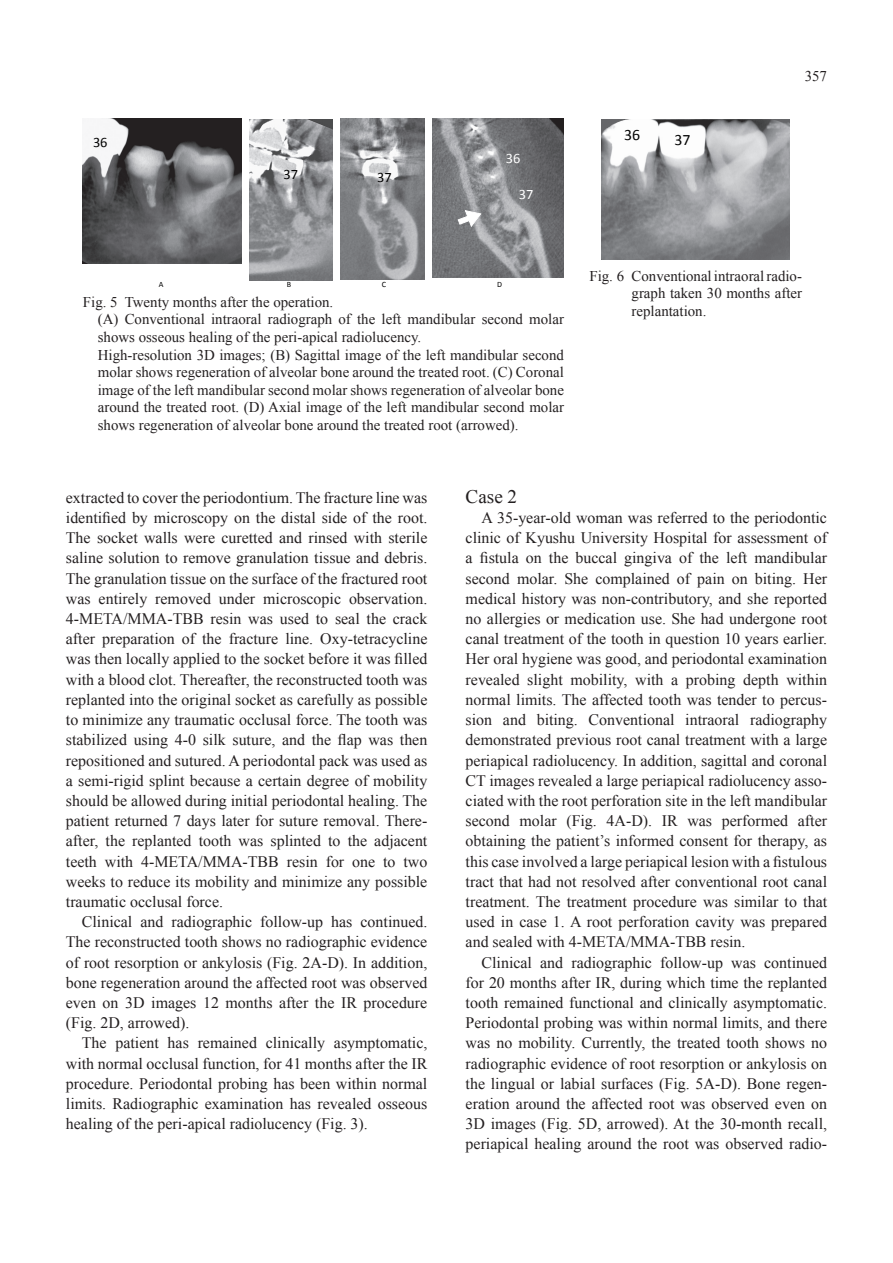
<style>
.page{position:relative;width:893px;height:1263px;background:#fff}
.page>*{position:absolute;margin:0;border:0;box-sizing:border-box;transform-origin:0 0}
.t1{font:19.2px "Times New Roman";color:#231f20}
.t2{font:15.9px/20.2px "Times New Roman";color:#231f20;text-align:justify}
.t3{font:15.9px "Calibri";color:#030303}
.t4{font:14.85px/17.5px "Times New Roman";color:#231f20}
.t5{font:14.4px "Calibri";color:#030303}
.t6{font:14.4px "Calibri";color:#fff}
.t7{font:8.1px "Calibri";color:#030303}
</style>
<div class="page">
<img style="left:602px;top:119px;width:188px;height:141px">
<img style="left:250px;top:119px;width:82px;height:161px">
<img style="left:341px;top:119px;width:83px;height:161px">
<img style="left:83px;top:119px;width:158px;height:144px">
<img style="left:433px;top:119px;width:131px;height:158px">
<svg style="left:457px;top:209px;width:25px;height:19px"></svg>
<p class="t5" style="left:93px;top:133px;width:16px">36</p>
<p class="t5" style="left:283px;top:165px;width:16px">37</p>
<p class="t5" style="left:377px;top:168px;width:16px">37</p>
<p class="t6" style="left:506px;top:149px;width:16px">36</p>
<p class="t6" style="left:519px;top:185px;width:16px">37</p>
<p class="t3" style="left:624px;top:124px;width:18px">36</p>
<p class="t3" style="left:674px;top:130px;width:18px">37</p>
<p class="t4" style="left:805px;top:67px;width:24px">357</p>
<p class="t7" style="left:159px;top:280px;width:6px">A</p>
<p class="t7" style="left:287px;top:280px;width:6px">B</p>
<p class="t7" style="left:382px;top:280px;width:6px">C</p>
<p class="t7" style="left:497px;top:280px;width:6px">D</p>
<p class="t4" style="left:98px;top:293px;width:468px;text-indent:-15px">Fig. 5 Twenty months after the operation.<br>(A) Conventional intraoral radiograph of the left mandibular second molar shows osseous healing of the peri-apical radiolucency.<br>High-resolution 3D images; (B) Sagittal image of the left mandibular second molar shows regeneration of alveolar bone around the treated root. (C) Coronal image of the left mandibular second molar shows regeneration of alveolar bone around the treated root. (D) Axial image of the left mandibular second molar shows regeneration of alveolar bone around the treated root (arrowed).</p>
<p class="t4" style="left:632px;top:267px;width:172px;text-align:justify;text-indent:-42px">Fig. 6 Conventional intraoral radio&shy;graph taken 30 months after replantation.</p>
<p class="t2" style="left:66px;top:487px;width:363px">extracted to cover the periodontium. The fracture line was identified by microscopy on the distal side of the root.<br>The socket walls were curetted and rinsed with sterile saline solution to remove granulation tissue and debris.<br>The granulation tissue on the surface of the fractured root was entirely removed under microscopic observation.<br>4-META/MMA-TBB resin was used to seal the crack after preparation of the fracture line. Oxy-tetracycline was then locally applied to the socket before it was filled with a blood clot. Thereafter, the reconstructed tooth was replanted into the original socket as carefully as possible to minimize any traumatic occlusal force. The tooth was stabilized using 4-0 silk suture, and the flap was then repositioned and sutured. A periodontal pack was used as a semi-rigid splint because a certain degree of mobility should be allowed during initial periodontal healing. The patient returned 7 days later for suture removal. There&shy;after, the replanted tooth was splinted to the adjacent teeth with 4-META/MMA-TBB resin for one to two weeks to reduce its mobility and minimize any possible traumatic occlusal force.</p>
<p class="t2" style="left:66px;top:911px;width:363px;text-indent:16px">Clinical and radiographic follow-up has continued.<br>The reconstructed tooth shows no radiographic evidence of root resorption or ankylosis (Fig. 2A-D). In addition, bone regeneration around the affected root was observed even on 3D images 12 months after the IR procedure (Fig. 2D, arrowed).</p>
<p class="t2" style="left:66px;top:1033px;width:363px;text-indent:16px">The patient has remained clinically asymptomatic, with normal occlusal function, for 41 months after the IR procedure. Periodontal probing has been within normal limits. Radiographic examination has revealed osseous healing of the peri-apical radiolucency (Fig. 3).</p>
<p class="t1" style="left:466px;top:483px;width:53px">Case 2</p>
<p class="t2" style="left:466px;top:507px;width:363px;text-indent:16px">A 35-year-old woman was referred to the periodontic clinic of Kyushu University Hospital for assessment of a fistula on the buccal gingiva of the left mandibular second molar. She complained of pain on biting. Her medical history was non-contributory, and she reported no allergies or medication use. She had undergone root canal treatment of the tooth in question 10 years earlier.<br>Her oral hygiene was good, and periodontal examination revealed slight mobility, with a probing depth within normal limits. The affected tooth was tender to percus&shy;sion and biting. Conventional intraoral radiography demonstrated previous root canal treatment with a large periapical radiolucency. In addition, sagittal and coronal CT images revealed a large periapical radiolucency asso&shy;ciated with the root perforation site in the left mandibular second molar (Fig. 4A-D). IR was performed after obtaining the patient’s informed consent for therapy, as this case involved a large periapical lesion with a fistulous tract that had not resolved after conventional root canal treatment. The treatment procedure was similar to that used in case 1. A root perforation cavity was prepared and sealed with 4-META/MMA-TBB resin.</p>
<p class="t2" style="left:466px;top:952px;width:363px;text-indent:16px">Clinical and radiographic follow-up was continued for 20 months after IR, during which time the replanted tooth remained functional and clinically asymptomatic.<br>Periodontal probing was within normal limits, and there was no mobility. Currently, the treated tooth shows no radiographic evidence of root resorption or ankylosis on the lingual or labial surfaces (Fig. 5A-D). Bone regen&shy;eration around the affected root was observed even on 3D images (Fig. 5D, arrowed). At the 30-month recall, periapical healing around the root was observed radio-</p>
</div>
